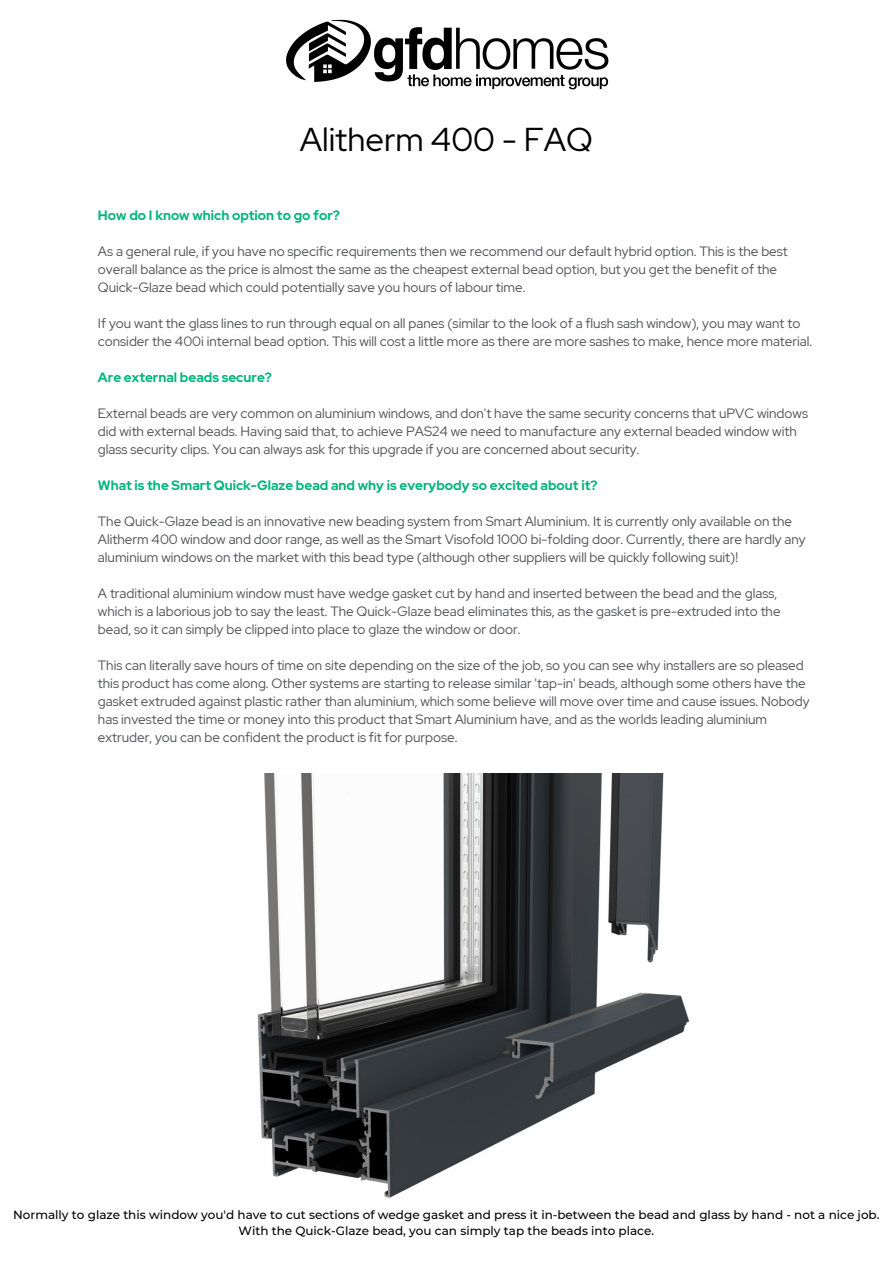
<style>
.page{position:relative;width:893px;height:1264px;background:#fff}
.page>*{position:absolute;margin:0;border:0;box-sizing:border-box;transform-origin:0 0}
.t1{font:33px "Red Hat Display";color:#000}
.t2{font:13.5px/18px "Red Hat Display";color:#4f5054}
.t3{font:700 13.5px "Red Hat Display";color:#01b67a}
.t4{font:500 12px/16px "Montserrat";color:#000;text-align:center}
</style>
<div class="page">
<img style="left:257px;top:773px;width:433px;height:425px">
<img style="left:286px;top:19px;width:322px;height:70px">
<h1 class="t1" style="left:300px;top:118px;width:295px">Alitherm 400 - FAQ</h1>
<p class="t3" style="left:98px;top:206px;width:243px">How do I know which option to go for?</p>
<p class="t2" style="left:98px;top:242px;width:691px">As a general rule, if you have no specific requirements then we recommend our default hybrid option. This is the best overall balance as the price is almost the same as the cheapest external bead option, but you get the benefit of the<br>Quick-Glaze bead which could potentially save you hours of labour time.</p>
<p class="t2" style="left:98px;top:314px;width:715px">If you want the glass lines to run through equal on all panes (similar to the look of a flush sash window), you may want to consider the 400i internal bead option. This will cost a little more as there are more sashes to make, hence more material.</p>
<p class="t3" style="left:98px;top:368px;width:175px">Are external beads secure?</p>
<p class="t2" style="left:98px;top:404px;width:711px">External beads are very common on aluminium windows, and don't have the same security concerns that uPVC windows did with external beads. Having said that, to achieve PAS24 we need to manufacture any external beaded window with glass security clips. You can always ask for this upgrade if you are concerned about security.</p>
<p class="t3" style="left:98px;top:476px;width:501px">What is the Smart Quick-Glaze bead and why is everybody so excited about it?</p>
<p class="t2" style="left:98px;top:512px;width:709px">The Quick-Glaze bead is an innovative new beading system from Smart Aluminium. It is currently only available on the<br>Alitherm 400 window and door range, as well as the Smart Visofold 1000 bi-folding door. Currently, there are hardly any aluminium windows on the market with this bead type (although other suppliers will be quickly following suit)!</p>
<p class="t2" style="left:98px;top:584px;width:684px">A traditional aluminium window must have wedge gasket cut by hand and inserted between the bead and the glass, which is a laborious job to say the least. The Quick-Glaze bead eliminates this, as the gasket is pre-extruded into the bead, so it can simply be clipped into place to glaze the window or door.</p>
<p class="t2" style="left:98px;top:656px;width:713px">This can literally save hours of time on site depending on the size of the job, so you can see why installers are so pleased this product has come along. Other systems are starting to release similar 'tap-in' beads, although some others have the gasket extruded against plastic rather than aluminium, which some believe will move over time and cause issues. Nobody has invested the time or money into this product that Smart Aluminium have, and as the worlds leading aluminium extruder, you can be confident the product is fit for purpose.</p>
<p class="t4" style="left:13px;top:1206px;width:867px">Normally to glaze this window you'd have to cut sections of wedge gasket and press it in-between the bead and glass by hand - not a nice job.<br>With the Quick-Glaze bead, you can simply tap the beads into place.</p>
</div>
